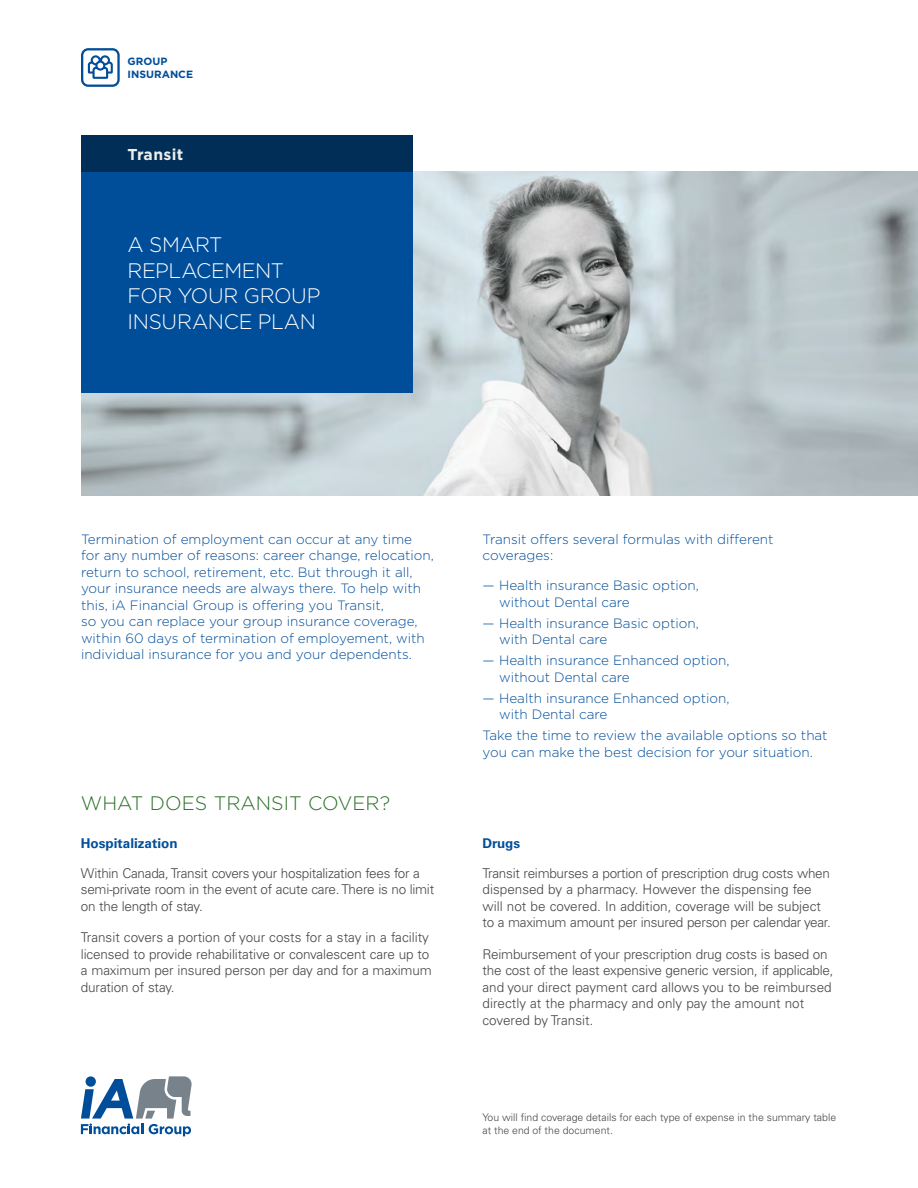
<style>
.page{position:relative;width:918px;height:1188px;background:#fff}
.page>*{position:absolute;margin:0;border:0;box-sizing:border-box;transform-origin:0 0}
.t1{font:300 21px/25.5px "Gotham";letter-spacing:-.015em;color:#fff}
.t2{font:300 19.5px "Gotham";color:#296f26}
.P_Produit{font:700 15.75px "Gotham";letter-spacing:.02em;color:#edeeee}
.t3{font:300 13.5px/16.5px "Univers LT Pro 45";letter-spacing:-.015em;color:#474747}
.P_Intro{font:300 13.5px/16.5px "Gotham";color:#004e9a}
.t4{font:700 13.5px "Univers LT Pro 65";color:#004e9a}
.P_Note{font:300 10.5px/12.6px "Univers LT Pro 45";color:#474747}
.t5{font:700 10.5px/12.6px "Gotham";color:#004e9a}
</style>
<div class="page">
<svg style="left:81px;top:1076px;width:111px;height:60px"></svg>
<img style="left:81px;top:172px;width:837px;height:324px">
<div style="left:81px;top:172px;width:332px;height:221px;background:#004e9a"></div>
<div style="left:81px;top:135px;width:332px;height:37px;background:#002e57"></div>
<svg style="left:81px;top:48px;width:39px;height:39px"></svg>
<p class="t5" style="left:128px;top:55px;width:67px">GROUP<br>INSURANCE</p>
<p class="P_Produit" style="left:128px;top:144px;width:57px">Transit</p>
<h1 class="t1" style="left:128px;top:232px;width:194px">A SMART<br>REPLACEMENT<br>FOR YOUR GROUP<br>INSURANCE PLAN</h1>
<p class="P_Intro" style="left:81px;top:530px;width:354px">Termination of employment can occur at any time for any number of reasons: career change, relocation, return to school, retirement, etc. But through it all, your insurance needs are always there. To help with this, iA Financial Group is offering you Transit,<br>so you can replace your group insurance coverage, within 60 days of termination of employement, with individual insurance for you and your dependents.</p>
<p class="P_Intro" style="left:483px;top:530px;width:293px">Transit offers several formulas with different coverages:</p>
<p class="P_Intro" style="left:499px;top:577px;width:201px;text-indent:-16px">— Health insurance Basic option, without Dental care</p>
<p class="P_Intro" style="left:499px;top:614px;width:201px;text-indent:-16px">— Health insurance Basic option, with Dental care</p>
<p class="P_Intro" style="left:499px;top:652px;width:232px;text-indent:-16px">— Health insurance Enhanced option, without Dental care</p>
<p class="P_Intro" style="left:499px;top:689px;width:232px;text-indent:-16px">— Health insurance Enhanced option, with Dental care</p>
<p class="P_Intro" style="left:483px;top:727px;width:347px">Take the time to review the available options so that you can make the best decision for your situation.</p>
<h2 class="t2" style="left:81px;top:791px;width:311px">WHAT DOES TRANSIT COVER?</h2>
<h3 class="t4" style="left:81px;top:834px;width:98px">Hospitalization</h3>
<p class="t3" style="left:81px;top:864px;width:355px">Within Canada, Transit covers your hospitalization fees for a semi-private room in the event of acute care. There is no limit on the length of stay.</p>
<p class="t3" style="left:81px;top:929px;width:352px">Transit covers a portion of your costs for a stay in a facility licensed to provide rehabilitative or convalescent care up to a maximum per insured person per day and for a maximum duration of stay.</p>
<h3 class="t4" style="left:483px;top:834px;width:39px">Drugs</h3>
<p class="t3" style="left:483px;top:864px;width:350px">Transit reimburses a portion of prescription drug costs when dispensed by a pharmacy. However the dispensing fee will not be covered. In addition, coverage will be subject to a maximum amount per insured person per calendar year.</p>
<p class="t3" style="left:483px;top:945px;width:353px">Reimbursement of your prescription drug costs is based on the cost of the least expensive generic version, if applicable, and your direct payment card allows you to be reimbursed directly at the pharmacy and only pay the amount not covered by Transit.</p>
<p class="P_Note" style="left:483px;top:1111px;width:355px">You will find coverage details for each type of expense in the summary table at the end of the document.</p>
</div>
